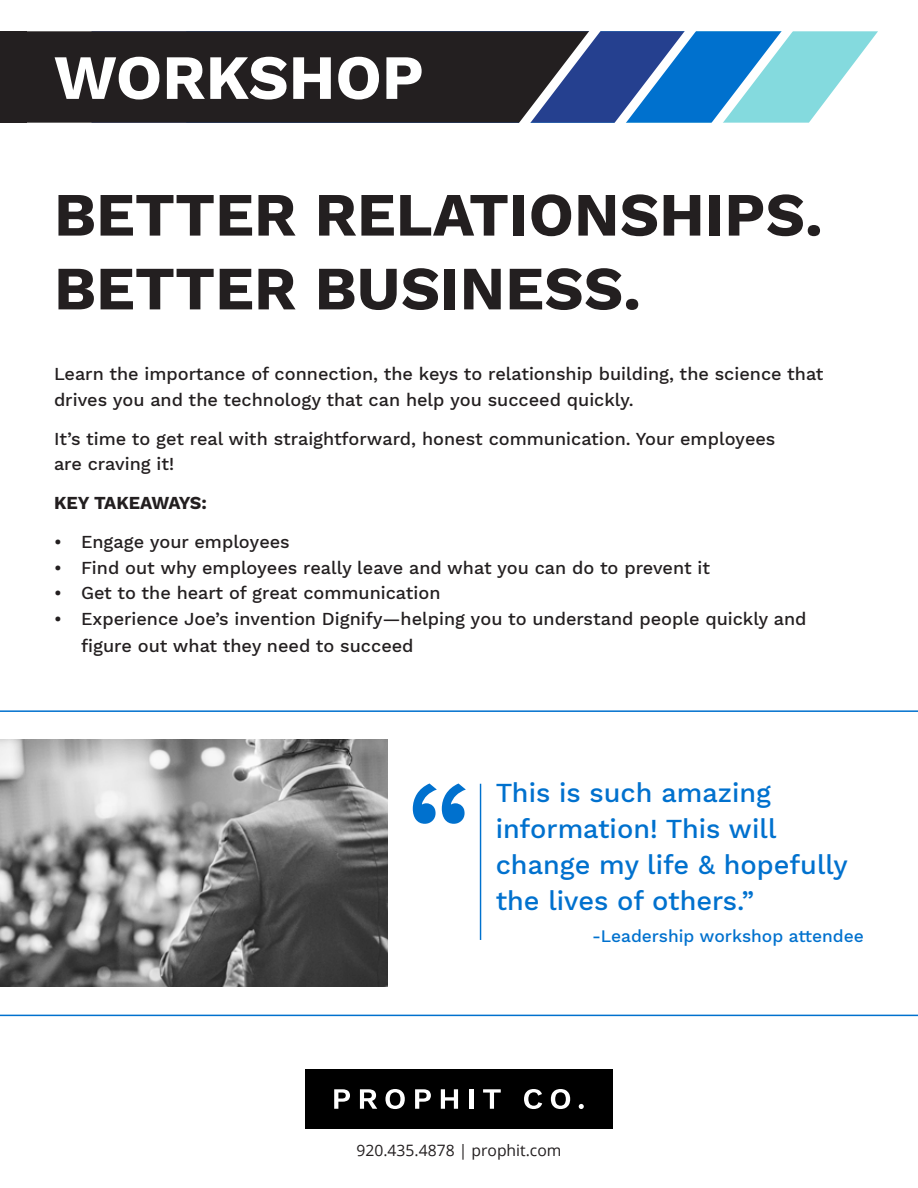
<style>
.page{position:relative;width:918px;height:1188px;background:#fff}
.page>*{position:absolute;margin:0;border:0;box-sizing:border-box;transform-origin:0 0}
.t1{font:500 141.45px "Work Sans";color:#0071ce}
.t2{font:700 63px "Work Sans";color:#fff}
.t3{font:700 61.5px/73.8px "Work Sans";color:#231f20}
.t4{font:500 27px/36px "Work Sans";color:#0071ce}
.t5{font:500 18px/25.5px "Work Sans";color:#231f20}
.t6{font:700 18px "Work Sans";letter-spacing:-.02em;color:#231f20}
.t7{font:500 17.25px "Work Sans";color:#0071ce}
.t8{font:15.75px "Open Sans";color:#231f20}
</style>
<div class="page">
<svg style="left:807px;top:31px;width:71px;height:92px"></svg>
<div style="left:0;top:31px;width:504px;height:92px;background:#231f20"></div>
<svg style="left:504px;top:31px;width:303px;height:92px;background:#4276a7"></svg>
<div style="left:305px;top:1069px;width:308px;height:60px;background:#000"></div>
<svg style="left:334px;top:1089px;width:16px;height:20px"></svg>
<svg style="left:360px;top:1089px;width:17px;height:20px"></svg>
<svg style="left:385px;top:1089px;width:20px;height:20px"></svg>
<svg style="left:415px;top:1089px;width:16px;height:20px"></svg>
<svg style="left:441px;top:1089px;width:17px;height:20px"></svg>
<div style="left:469px;top:1089px;width:5px;height:20px;background:#fff"></div>
<svg style="left:483px;top:1089px;width:18px;height:20px"></svg>
<svg style="left:524px;top:1089px;width:18px;height:20px"></svg>
<svg style="left:551px;top:1089px;width:19px;height:20px"></svg>
<svg style="left:579px;top:1104px;width:5px;height:5px"></svg>
<hr style="left:480px;top:784px;width:1px;height:156px;background:#0071ce">
<img style="left:0;top:740px;width:388px;height:247px">
<hr style="left:0;top:710px;width:918px;height:2px;background:#0071ce">
<hr style="left:0;top:1015px;width:918px;height:1px;background:#0071ce">
<h2 class="t2" style="left:54px;top:41px;width:371px">WORKSHOP</h2>
<h3 class="t3" style="left:54px;top:181px;width:770px">BETTER RELATIONSHIPS.<br>BETTER BUSINESS.</h3>
<p class="t5" style="left:54px;top:362px;width:771px">Learn the importance of connection, the keys to relationship building, the science that drives you and the technology that can help you succeed quickly.</p>
<p class="t5" style="left:54px;top:427px;width:723px">It’s time to get real with straightforward, honest communication. Your employees are craving it!</p>
<p class="t6" style="left:54px;top:493px;width:154px">KEY TAKEAWAYS:</p>
<p class="t5" style="left:54px;top:530px;width:237px">• Engage your employees</p>
<p class="t5" style="left:54px;top:556px;width:658px">• Find out why employees really leave and what you can do to prevent it</p>
<p class="t5" style="left:54px;top:581px;width:388px">• Get to the heart of great communication</p>
<p class="t5" style="left:81px;top:606px;width:727px;line-height:27px;text-indent:-27px">• Experience Joe’s invention Dignify—helping you to understand people quickly and figure out what they need to succeed</p>
<h1 class="t1" style="left:406px;top:751px;width:68px">“</h1>
<h3 class="t4" style="left:496px;top:776px;width:354px">This is such amazing information! This will change my life &amp; hopefully the lives of others.”</h3>
<p class="t7" style="left:592px;top:926px;width:273px">-Leadership workshop attendee</p>
<p class="t8" style="left:357px;top:1139px;width:206px">920.435.4878 | prophit.com</p>
</div>
